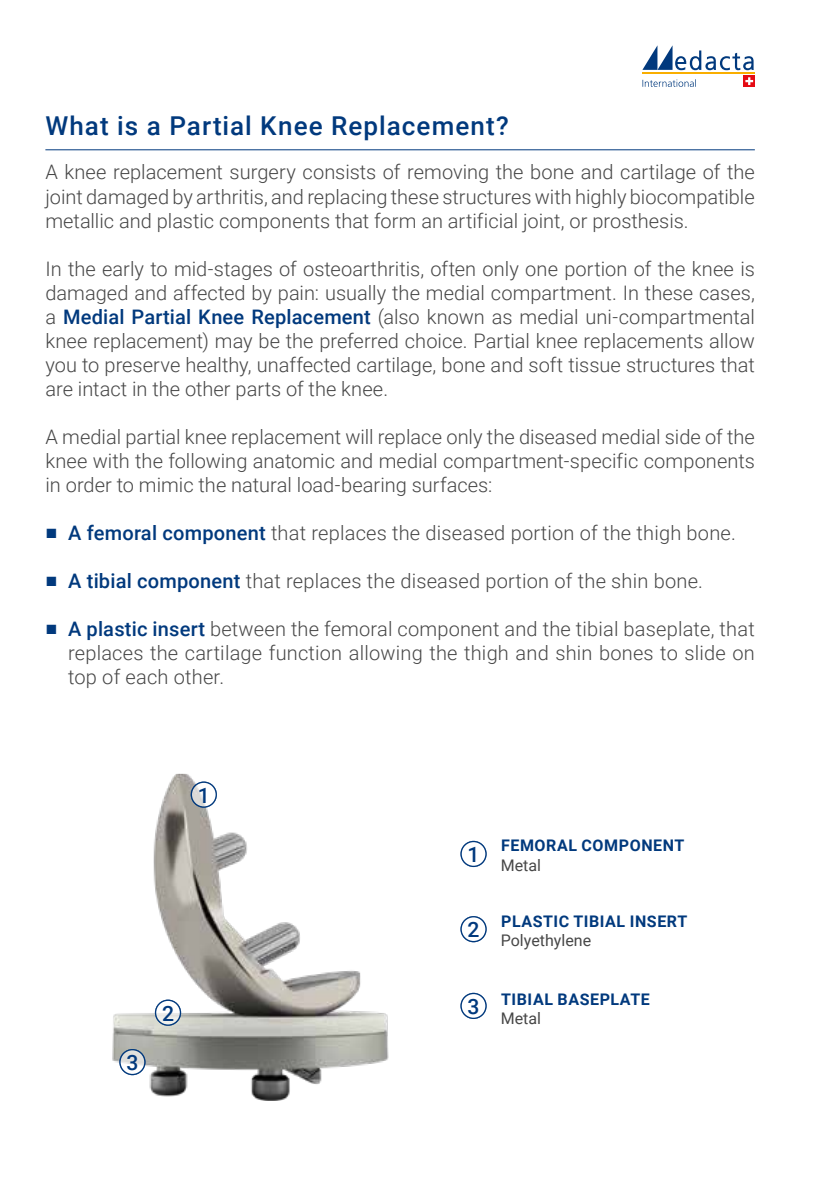
<style>
.page{position:relative;width:840px;height:1191px;background:#fff}
.page>*{position:absolute;margin:0;border:0;box-sizing:border-box;transform-origin:0 0}
.t1{font:500 26px "Roboto";letter-spacing:.04em;color:#01397d}
.t2{font:500 21.2px "Roboto";color:#01397d}
.t3{font:300 20px/24px "Roboto";letter-spacing:.005em;color:#474747;text-align:justify}
.t4{font:700 16px "Roboto";letter-spacing:.035em;color:#01397d}
.t5{font:16px "Roboto";color:#474747}
.s1{font-weight:500;color:#01397d}
.s2{font-family:"Arial";font-weight:400;color:#01397d}
</style>
<div class="page">
<hr style="left:45px;top:149px;width:709px;height:1px;background:#01397d">
<hr style="left:641px;top:72px;width:113px;height:2px;background:#f9ae00">
<svg style="left:642px;top:45px;width:111px;height:25px"></svg>
<div style="left:743px;top:76px;width:11px;height:11px;background:#e50b14"></div>
<svg style="left:745px;top:77px;width:7px;height:8px"></svg>
<svg style="left:642px;top:79px;width:52px;height:8px"></svg>
<img style="left:112px;top:774px;width:277px;height:326px">
<svg style="left:191px;top:782px;width:25px;height:25px"></svg>
<div style="left:190px;top:781px;width:27px;height:26px;border:1px solid #01397d;border-radius:50%"></div>
<svg style="left:155px;top:1000px;width:25px;height:25px"></svg>
<div style="left:155px;top:999px;width:26px;height:26px;border:1px solid #01397d;border-radius:50%"></div>
<svg style="left:120px;top:1049px;width:25px;height:25px"></svg>
<div style="left:119px;top:1049px;width:26px;height:26px;border:1px solid #01397d;border-radius:50%"></div>
<div style="left:460px;top:841px;width:26px;height:26px;border:1px solid #01397d;border-radius:50%"></div>
<div style="left:460px;top:916px;width:26px;height:26px;border:1px solid #01397d;border-radius:50%"></div>
<div style="left:460px;top:992px;width:26px;height:27px;border:1px solid #01397d;border-radius:50%"></div>
<h1 class="t1" style="left:45px;top:108px;width:464px">What is a Partial Knee Replacement?</h1>
<p class="t3" style="left:45px;top:160px;width:710px">A knee replacement surgery consists of removing the bone and cartilage of the joint damaged by arthritis, and replacing these structures with highly biocompatible metallic and plastic components that form an artificial joint, or prosthesis.</p>
<p class="t3" style="left:45px;top:256px;width:710px">In the early to mid-stages of osteoarthritis, often only one portion of the knee is damaged and affected by pain: usually the medial compartment. In these cases, a <span class="s1">Medial Partial Knee Replacement</span> (also known as medial uni-compartmental knee replacement) may be the preferred choice. Partial knee replacements allow you to preserve healthy, unaffected cartilage, bone and soft tissue structures that are intact in the other parts of the knee.</p>
<p class="t3" style="left:45px;top:424px;width:710px">A medial partial knee replacement will replace only the diseased medial side of the knee with the following anatomic and medial compartment-specific components in order to mimic the natural load-bearing surfaces:</p>
<p class="t3" style="left:45px;top:520px;width:691px"><span class="s2">■</span> <span class="s1">A femoral component</span> that replaces the diseased portion of the thigh bone.</p>
<p class="t3" style="left:45px;top:568px;width:658px"><span class="s2">■</span> <span class="s1">A tibial component</span> that replaces the diseased portion of the shin bone.</p>
<p class="t3" style="left:68px;top:616px;width:687px;text-indent:-23px"><span class="s2">■</span> <span class="s1">A plastic insert</span> between the femoral component and the tibial baseplate, that replaces the cartilage function allowing the thigh and shin bones to slide on top of each other.</p>
<p class="t2" style="left:198px;top:780px;width:13px">1</p>
<p class="t2" style="left:126px;top:1047px;width:13px">3</p>
<p class="t2" style="left:162px;top:998px;width:13px">2</p>
<p class="t2" style="left:467px;top:839px;width:13px">1</p>
<p class="t2" style="left:467px;top:914px;width:13px">2</p>
<p class="t2" style="left:467px;top:991px;width:13px">3</p>
<p class="t4" style="left:501px;top:834px;width:185px">FEMORAL COMPONENT</p>
<p class="t5" style="left:500px;top:853px;width:42px">Metal</p>
<p class="t4" style="left:501px;top:909px;width:187px">PLASTIC TIBIAL INSERT</p>
<p class="t5" style="left:500px;top:929px;width:92px">Polyethylene</p>
<p class="t4" style="left:501px;top:988px;width:150px">TIBIAL BASEPLATE</p>
<p class="t5" style="left:500px;top:1007px;width:42px">Metal</p>
</div>
